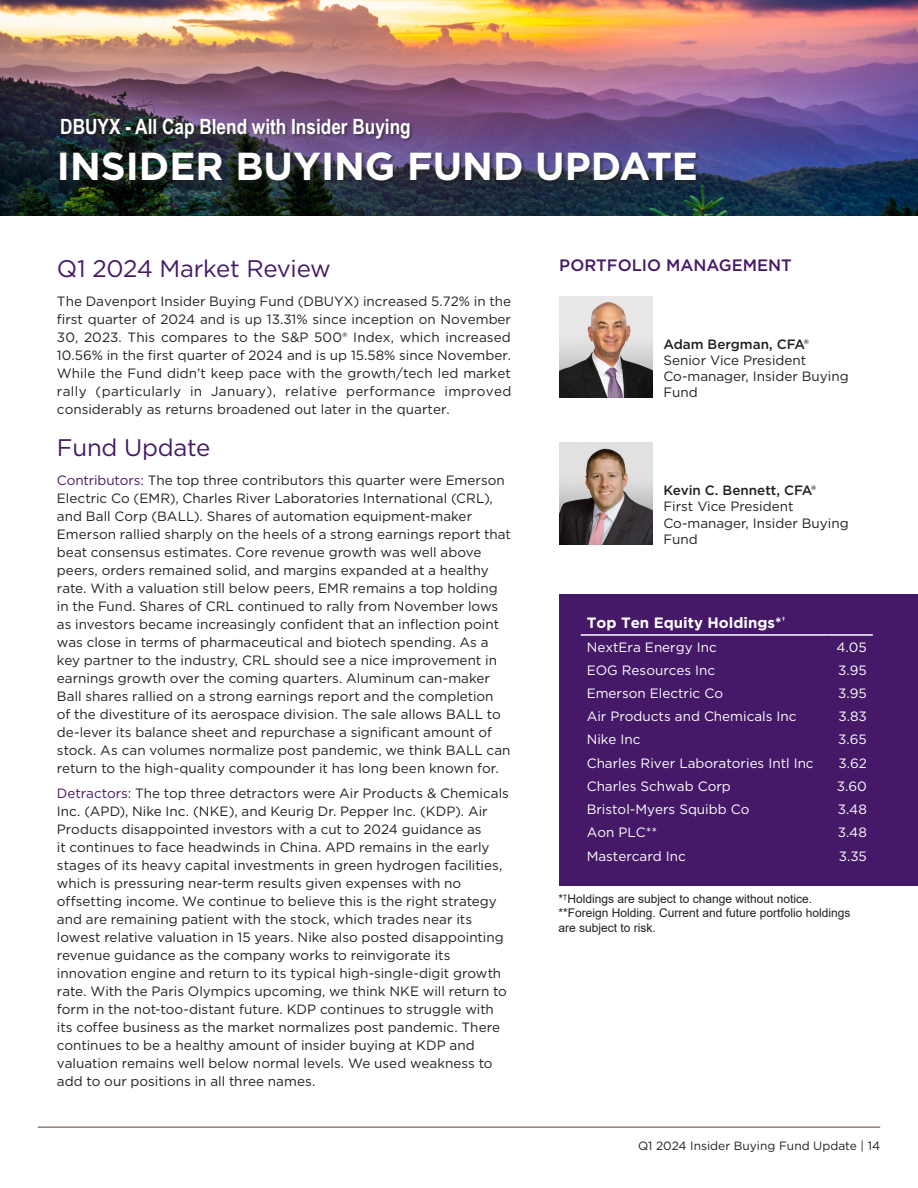
<style>
.page{position:relative;width:918px;height:1188px;background:#fff}
.page>*{position:absolute;margin:0;border:0;box-sizing:border-box;transform-origin:0 0}
.t1{font:700 39px "Gotham";color:#fff}
.Answer{font:24px "Gotham";letter-spacing:-.01em;color:#451968}
.t2{font:700 21px "Arial Narrow";color:#fff}
.t3{font:500 16.5px "Gotham";color:#451968}
.t4{font:700 15px "Gotham";color:#fff}
.Answer-2{font:13.5px/18px "Gotham";color:#231f20}
.t5{font:13.5px "Gotham";color:#fff}
.Author_Title{font:13.5px/16.2px "Gotham";color:#231f20}
.Author_Name{font:500 13.5px "Gotham";color:#231f20}
.t6{font:12px/14.4px "Arial";color:#231f20}
.t7{font:12px "Gotham";color:#231f20}
.s1{color:#451968}
</style>
<div class="page">
<img style="left:0;top:0;width:918px;height:216px">
<div style="left:60px;top:152px;width:640px;height:33px;background:#231f20;opacity:.55"></div>
<div style="left:61px;top:118px;width:353px;height:24px;background:#231f20;opacity:.55"></div>
<img style="left:559px;top:443px;width:93px;height:101px">
<img style="left:559px;top:296px;width:93px;height:102px">
<div style="left:559px;top:594px;width:359px;height:291px;background:#451968"></div>
<hr style="left:581px;top:634px;width:247px;height:2px;background:#fff">
<hr style="left:828px;top:634px;width:45px;height:2px;background:#fff">
<hr style="left:38px;top:1126px;width:842px;height:2px;background:#8c817a">
<p class="t2" style="left:60px;top:110px;width:352px">DBUYX - All Cap Blend with Insider Buying</p>
<p class="t1" style="left:57px;top:141px;width:643px">INSIDER BUYING FUND UPDATE</p>
<p class="Answer" style="left:57px;top:253px;width:275px">Q1 2024 Market Review</p>
<p class="Answer-2" style="left:57px;top:292px;width:456px;text-align:justify">The Davenport Insider Buying Fund (DBUYX) increased 5.72% in the first quarter of 2024 and is up 13.31% since inception on November 30, 2023. This compares to the S&amp;P 500® Index, which increased 10.56% in the first quarter of 2024 and is up 15.58% since November.<br>While the Fund didn’t keep pace with the growth/tech led market rally (particularly in January), relative performance improved considerably as returns broadened out later in the quarter.</p>
<p class="Answer" style="left:57px;top:432px;width:155px">Fund Update</p>
<p class="Answer-2" style="left:57px;top:471px;width:456px"><span class="s1">Contributors:</span> The top three contributors this quarter were Emerson Electric Co (EMR), Charles River Laboratories International (CRL), and Ball Corp (BALL). Shares of automation equipment-maker Emerson rallied sharply on the heels of a strong earnings report that beat consensus estimates. Core revenue growth was well above peers, orders remained solid, and margins expanded at a healthy rate. With a valuation still below peers, EMR remains a top holding in the Fund. Shares of CRL continued to rally from November lows as investors became increasingly confident that an inflection point was close in terms of pharmaceutical and biotech spending. As a key partner to the industry, CRL should see a nice improvement in earnings growth over the coming quarters. Aluminum can-maker Ball shares rallied on a strong earnings report and the completion<br>of the divestiture of its aerospace division. The sale allows BALL to de-lever its balance sheet and repurchase a significant amount of stock. As can volumes normalize post pandemic, we think BALL can return to the high-quality compounder it has long been known for.</p>
<p class="Answer-2" style="left:57px;top:784px;width:454px"><span class="s1">Detractors:</span> The top three detractors were Air Products &amp; Chemicals Inc. (APD), Nike Inc. (NKE), and Keurig Dr. Pepper Inc. (KDP). Air Products disappointed investors with a cut to 2024 guidance as<br>it continues to face headwinds in China. APD remains in the early stages of its heavy capital investments in green hydrogen facilities, which is pressuring near-term results given expenses with no offsetting income. We continue to believe this is the right strategy and are remaining patient with the stock, which trades near its lowest relative valuation in 15 years. Nike also posted disappointing revenue guidance as the company works to reinvigorate its innovation engine and return to its typical high-single-digit growth rate. With the Paris Olympics upcoming, we think NKE will return to form in the not-too-distant future. KDP continues to struggle with its coffee business as the market normalizes post pandemic. There continues to be a healthy amount of insider buying at KDP and valuation remains well below normal levels. We used weakness to add to our positions in all three names.</p>
<p class="t3" style="left:559px;top:255px;width:234px">PORTFOLIO MANAGEMENT</p>
<p class="Author_Name" style="left:663px;top:335px;width:147px">Adam Bergman, CFA®</p>
<p class="Author_Title" style="left:663px;top:352px;width:144px">Senior Vice President</p>
<p class="Author_Title" style="left:663px;top:368px;width:187px">Co-manager, Insider Buying<br>Fund</p>
<p class="Author_Name" style="left:663px;top:482px;width:154px">Kevin C. Bennett, CFA®</p>
<p class="Author_Title" style="left:663px;top:498px;width:132px">First Vice President</p>
<p class="Author_Title" style="left:663px;top:514px;width:187px">Co-manager, Insider Buying<br>Fund</p>
<p class="t4" style="left:587px;top:613px;width:200px">Top Ten Equity Holdings*<sup>†</sup></p>
<p class="t5" style="left:587px;top:639px;width:132px">NextEra Energy Inc</p>
<p class="t5" style="left:837px;top:639px;width:32px">4.05</p>
<p class="t5" style="left:587px;top:661px;width:130px">EOG Resources Inc</p>
<p class="t5" style="left:838px;top:661px;width:30px">3.95</p>
<p class="t5" style="left:587px;top:684px;width:138px">Emerson Electric Co</p>
<p class="t5" style="left:838px;top:684px;width:30px">3.95</p>
<p class="t5" style="left:587px;top:708px;width:211px">Air Products and Chemicals Inc</p>
<p class="t5" style="left:839px;top:708px;width:30px">3.83</p>
<p class="t5" style="left:587px;top:731px;width:55px">Nike Inc</p>
<p class="t5" style="left:838px;top:731px;width:30px">3.65</p>
<p class="t5" style="left:587px;top:754px;width:228px">Charles River Laboratories Intl Inc</p>
<p class="t5" style="left:838px;top:754px;width:30px">3.62</p>
<p class="t5" style="left:587px;top:777px;width:146px">Charles Schwab Corp</p>
<p class="t5" style="left:837px;top:777px;width:31px">3.60</p>
<p class="t5" style="left:587px;top:801px;width:164px">Bristol-Myers Squibb Co</p>
<p class="t5" style="left:838px;top:801px;width:31px">3.48</p>
<p class="t5" style="left:587px;top:824px;width:72px">Aon PLC**</p>
<p class="t5" style="left:838px;top:824px;width:31px">3.48</p>
<p class="t5" style="left:587px;top:847px;width:101px">Mastercard Inc</p>
<p class="t5" style="left:839px;top:847px;width:30px">3.35</p>
<p class="t6" style="left:558px;top:891px;width:294px">*<sup>†</sup>Holdings are subject to change without notice. **Foreign Holding. Current and future portfolio holdings are subject to risk.</p>
<p class="t7" style="left:638px;top:1138px;width:244px">Q1 2024 Insider Buying Fund Update | 14</p>
</div>
